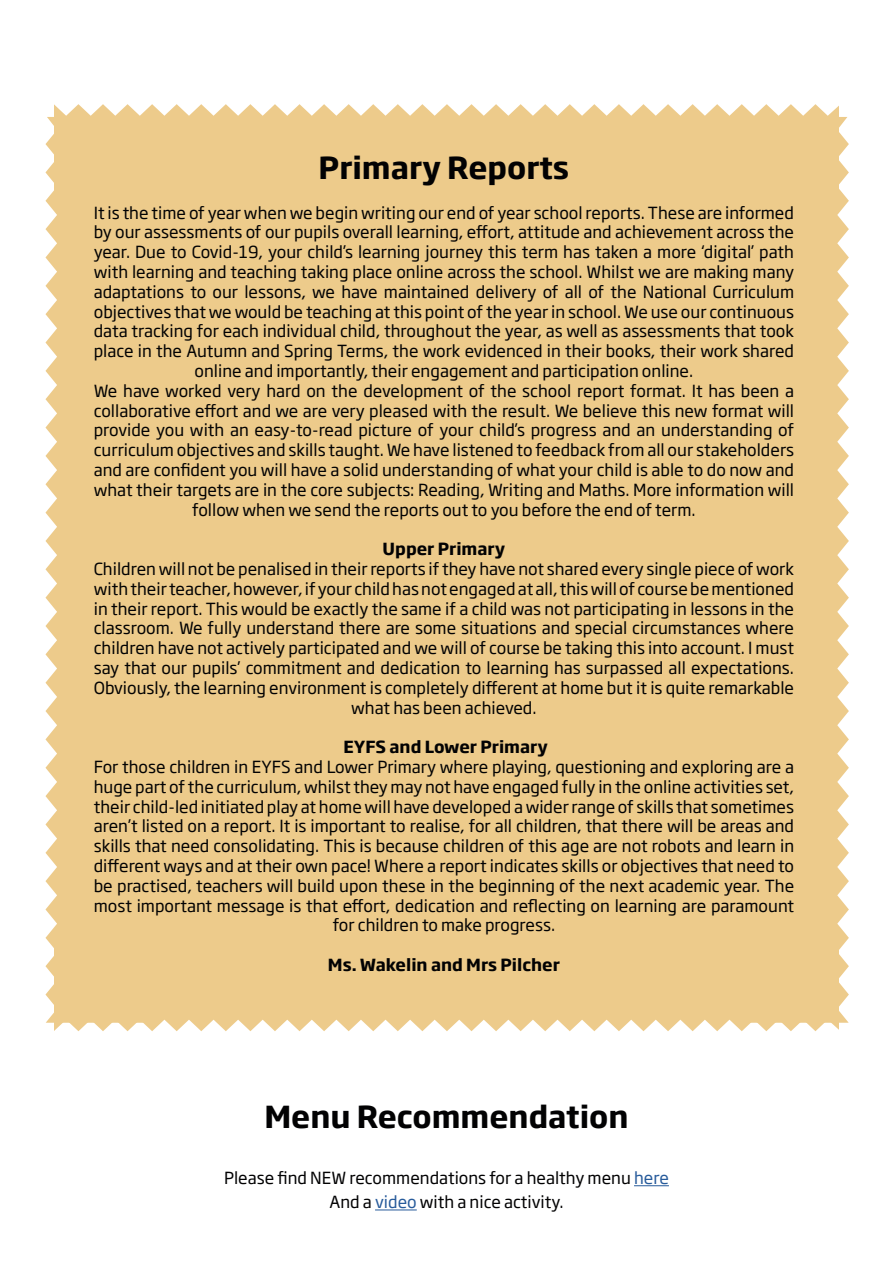
<style>
.page{position:relative;width:893px;height:1263px;background:#fff}
.page>*{position:absolute;margin:0;border:0;box-sizing:border-box;transform-origin:0 0}
.t1{font:700 30px "Soho Gothic Pro";color:#020203}
.t2{font:16.5px/19.8px "Soho Gothic Pro";color:#020203;text-align:center}
.t3{font:700 16.5px "Soho Gothic Pro";color:#020203}
.s1{color:#275b9b}
</style>
<div class="page">
<svg style="left:794px;top:117px;width:55px;height:906px;background:#eecf95"></svg>
<svg style="left:45px;top:117px;width:49px;height:906px;background:#efd29c"></svg>
<svg style="left:54px;top:104px;width:785px;height:101px;background:#eed097"></svg>
<svg style="left:54px;top:930px;width:785px;height:101px;fill:#edcb8b"></svg>
<hr style="left:634px;top:1185px;width:35px;height:1px;background:#275b9b">
<div style="left:94px;top:155px;width:700px;height:861px;background:#edcb8b"></div>
<hr style="left:375px;top:1209px;width:42px;height:1px;background:#275b9b">
<h1 class="t1" style="left:319px;top:144px;width:252px">Primary Reports</h1>
<p class="t2" style="left:94px;top:202px;width:702px">It is the time of year when we begin writing our end of year school reports. These are informed by our assessments of our pupils overall learning, effort, attitude and achievement across the year. Due to Covid-19, your child’s learning journey this term has taken a more ‘digital’ path with learning and teaching taking place online across the school. Whilst we are making many adaptations to our lessons, we have maintained delivery of all of the National Curriculum objectives that we would be teaching at this point of the year in school. We use our continuous data tracking for each individual child, throughout the year, as well as assessments that took place in the Autumn and Spring Terms, the work evidenced in their books, their work shared online and importantly, their engagement and participation online.<br>We have worked very hard on the development of the school report format. It has been a collaborative effort and we are very pleased with the result. We believe this new format will provide you with an easy-to-read picture of your child’s progress and an understanding of curriculum objectives and skills taught. We have listened to feedback from all our stakeholders and are confident you will have a solid understanding of what your child is able to do now and what their targets are in the core subjects: Reading, Writing and Maths. More information will follow when we send the reports out to you before the end of term.</p>
<p class="t3" style="left:383px;top:536px;width:124px">Upper Primary</p>
<p class="t2" style="left:94px;top:558px;width:702px">Children will not be penalised in their reports if they have not shared every single piece of work with their teacher, however, if your child has not engaged at all, this will of course be mentioned in their report. This would be exactly the same if a child was not participating in lessons in the classroom. We fully understand there are some situations and special circumstances where children have not actively participated and we will of course be taking this into account. I must say that our pupils’ commitment and dedication to learning has surpassed all expectations.<br>Obviously, the learning environment is completely different at home but it is quite remarkable what has been achieved.</p>
<p class="t3" style="left:343px;top:734px;width:206px">EYFS and Lower Primary</p>
<p class="t2" style="left:94px;top:756px;width:702px">For those children in EYFS and Lower Primary where playing, questioning and exploring are a huge part of the curriculum, whilst they may not have engaged fully in the online activities set, their child-led initiated play at home will have developed a wider range of skills that sometimes aren’t listed on a report. It is important to realise, for all children, that there will be areas and skills that need consolidating. This is because children of this age are not robots and learn in different ways and at their own pace! Where a report indicates skills or objectives that need to be practised, teachers will build upon these in the beginning of the next academic year. The most important message is that effort, dedication and reflecting on learning are paramount for children to make progress.</p>
<p class="t3" style="left:328px;top:952px;width:234px">Ms. Wakelin and Mrs Pilcher</p>
<h1 class="t1" style="left:264px;top:1093px;width:366px">Menu Recommendation</h1>
<p class="t2" style="left:224px;top:1167px;width:446px">Please find NEW recommendations for a healthy menu <span class="s1">here</span></p>
<p class="t2" style="left:329px;top:1191px;width:236px">And a <span class="s1">video</span> with a nice activity.</p>
</div>
